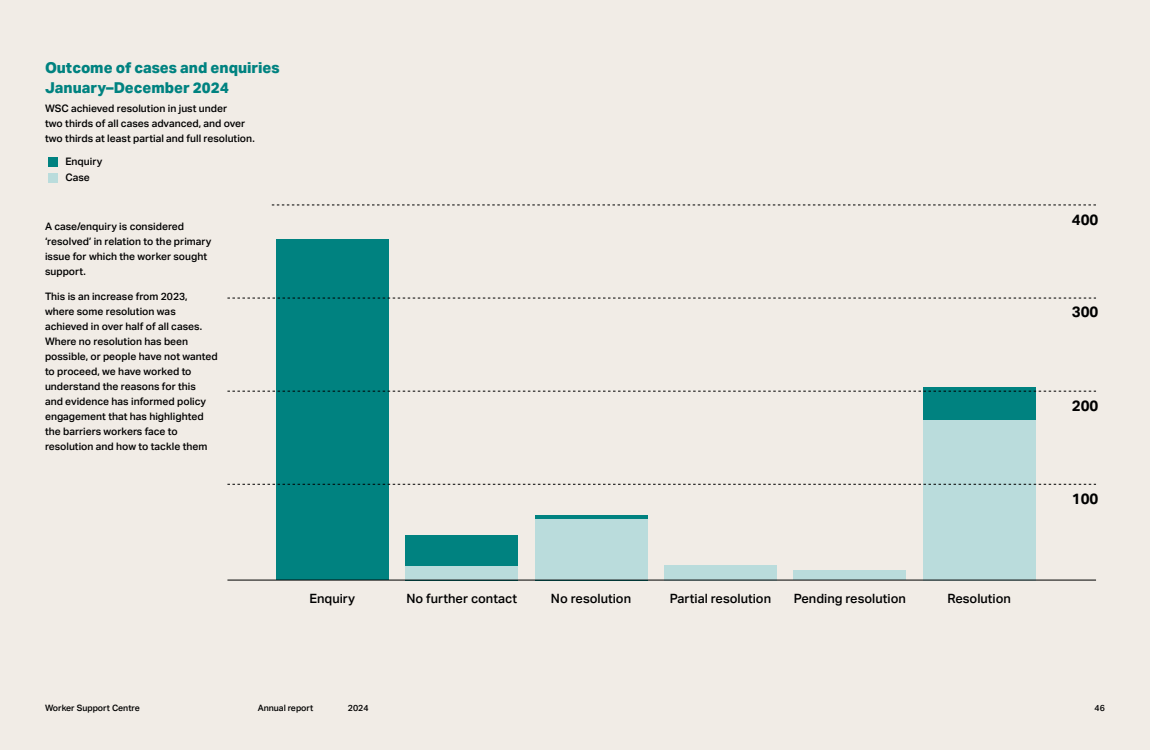
<style>
.page{position:relative;width:1150px;height:750px;background:#f1ece6}
.page>*{position:absolute;margin:0;border:0;box-sizing:border-box;transform-origin:0 0}
.t1{font:800 15px/20px "Aktiv Grotesk";color:#008280}
.t2{font:700 15px "Aktiv Grotesk";color:#000}
.t3{font:500 12.75px "Aktiv Grotesk";color:#000}
.t4{font:500 10.25px/15px "Aktiv Grotesk";color:#000}
.t5{font:500 8.75px "Aktiv Grotesk";color:#000}
</style>
<div class="page">
<div style="left:923px;top:387px;width:112px;height:161px;background:#008280"></div>
<div style="left:276px;top:239px;width:113px;height:341px;background:#008280"></div>
<div style="left:405px;top:535px;width:113px;height:45px;background:#008280"></div>
<div style="left:405px;top:566px;width:113px;height:14px;background:#badcdc"></div>
<svg style="left:535px;top:515px;width:112px;height:5px"></svg>
<div style="left:535px;top:520px;width:112px;height:60px;background:#badcdc"></div>
<div style="left:664px;top:565px;width:113px;height:15px;background:#badcdc"></div>
<div style="left:794px;top:570px;width:112px;height:10px;background:#badcdc"></div>
<div style="left:923px;top:420px;width:112px;height:160px;background:#badcdc"></div>
<div style="left:48px;top:157px;width:10px;height:10px;background:#008280"></div>
<div style="left:48px;top:173px;width:10px;height:10px;background:#badcdc"></div>
<hr style="left:227px;top:580px;width:869px;height:1px;background:#000">
<svg style="left:227px;top:484px;width:869px;height:1px"></svg>
<svg style="left:227px;top:391px;width:869px;height:1px"></svg>
<svg style="left:227px;top:298px;width:869px;height:1px"></svg>
<svg style="left:272px;top:205px;width:824px;height:1px"></svg>
<h1 class="t1" style="left:45px;top:58px;width:236px">Outcome of cases and enquiries<br>January–December 2024</h1>
<p class="t4" style="left:45px;top:101px;width:211px">WSC achieved resolution in just under<br>two thirds of all cases advanced, and over two thirds at least partial and full resolution.</p>
<p class="t4" style="left:65px;top:154px;width:38px;line-height:15.6px">Enquiry<br>Case</p>
<p class="t4" style="left:45px;top:219px;width:168px">A case/enquiry is considered ‘resolved’ in relation to the primary issue for which the worker sought support.</p>
<p class="t4" style="left:45px;top:289px;width:174px">This is an increase from 2023, where some resolution was achieved in over half of all cases.<br>Where no resolution has been possible, or people have not wanted to proceed, we have worked to understand the reasons for this<br>and evidence has informed policy engagement that has highlighted the barriers workers face to resolution and how to tackle them</p>
<p class="t3" style="left:309px;top:592px;width:47px">Enquiry</p>
<p class="t3" style="left:406px;top:592px;width:112px">No further contact</p>
<p class="t3" style="left:551px;top:592px;width:82px">No resolution</p>
<p class="t3" style="left:670px;top:592px;width:103px">Partial resolution</p>
<p class="t3" style="left:794px;top:592px;width:114px">Pending resolution</p>
<p class="t3" style="left:947px;top:592px;width:65px">Resolution</p>
<h1 class="t2" style="left:1072px;top:211px;width:28px">400</h1>
<h1 class="t2" style="left:1072px;top:304px;width:28px">300</h1>
<h1 class="t2" style="left:1072px;top:397px;width:28px">200</h1>
<h1 class="t2" style="left:1072px;top:490px;width:28px">100</h1>
<p class="t5" style="left:45px;top:703px;width:96px">Worker Support Centre</p>
<p class="t5" style="left:258px;top:703px;width:57px">Annual report</p>
<p class="t5" style="left:348px;top:703px;width:22px">2024</p>
<p class="t5" style="left:1095px;top:703px;width:12px">46</p>
</div>
